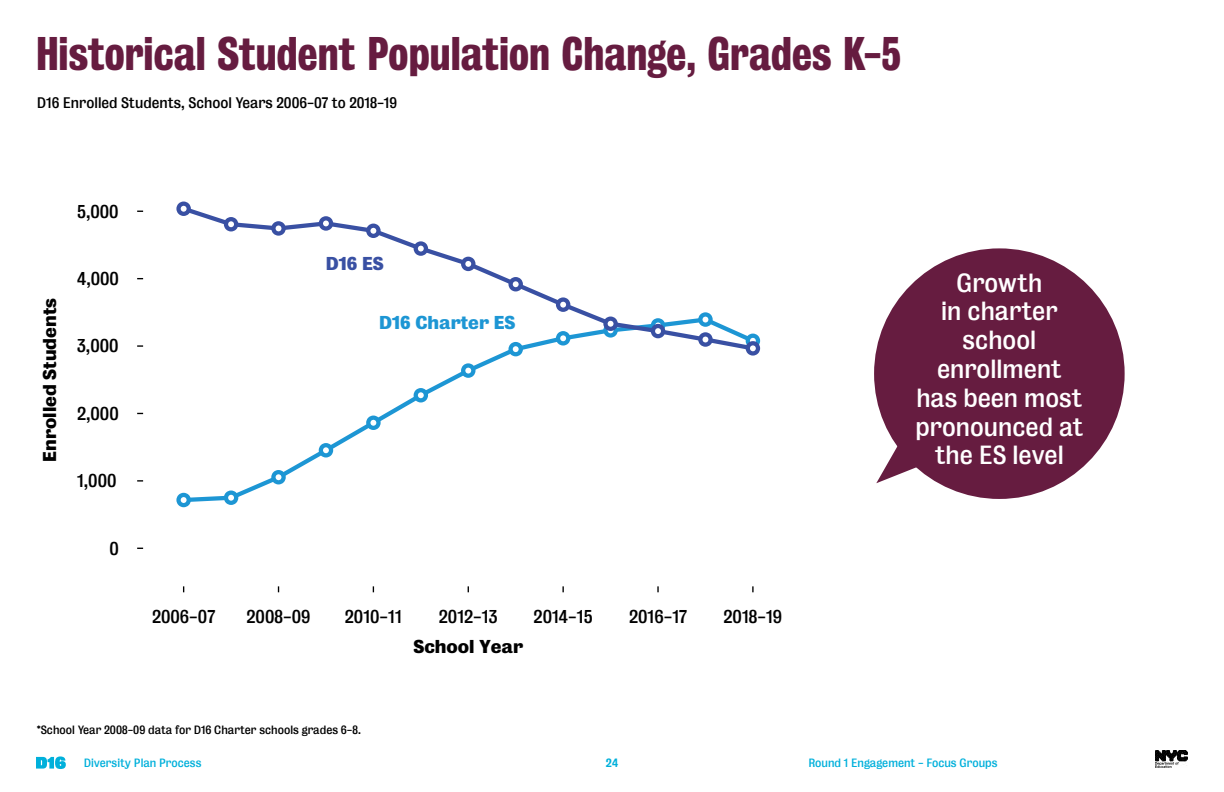
<style>
.page{position:relative;width:1224px;height:792px;background:#fff}
.page>*{position:absolute;margin:0;border:0;box-sizing:border-box;transform-origin:0 0}
.t1{font:700 43px "Bureau Grot Cond";color:#661c40}
.t2{font:24px/28.8px "Bureau Grot";color:#fff;text-align:center}
.t3{font:17px "Bureau Grot";color:#000}
.t4{font:700 17px "Bureau Grot";color:#000}
.t5{font:700 17px "Bureau Grot";color:#1d96d4}
.t6{font:700 17px "Bureau Grot";color:#3950a3}
.t7{font:14px "Bureau Grot";color:#000}
.t8{font:11px "Bureau Grot";color:#000}
.t9{font:11px "Bureau Grot";color:#00b0db}
.t10{font:500 11px "Bureau Grot";color:#00b0db}
</style>
<div class="page">
<img style="left:1155px;top:750px;width:33px;height:18px">
<svg style="left:36px;top:756px;width:30px;height:13px"></svg>
<svg style="left:562px;top:586px;width:2px;height:6px"></svg>
<svg style="left:657px;top:586px;width:2px;height:6px"></svg>
<svg style="left:752px;top:586px;width:2px;height:6px"></svg>
<svg style="left:137px;top:480px;width:6px;height:2px"></svg>
<svg style="left:137px;top:345px;width:6px;height:2px"></svg>
<svg style="left:194px;top:353px;width:311px;height:149px"></svg>
<svg style="left:176px;top:492px;width:18px;height:16px"></svg>
<svg style="left:221px;top:487px;width:21px;height:18px"></svg>
<svg style="left:268px;top:467px;width:21px;height:21px"></svg>
<svg style="left:315px;top:440px;width:22px;height:21px"></svg>
<svg style="left:363px;top:412px;width:21px;height:21px"></svg>
<svg style="left:410px;top:385px;width:21px;height:21px"></svg>
<svg style="left:458px;top:360px;width:21px;height:21px"></svg>
<svg style="left:505px;top:353px;width:17px;height:4px"></svg>
<svg style="left:194px;top:210px;width:548px;height:143px"></svg>
<svg style="left:176px;top:201px;width:18px;height:15px"></svg>
<svg style="left:221px;top:214px;width:21px;height:21px"></svg>
<svg style="left:268px;top:218px;width:21px;height:21px"></svg>
<svg style="left:315px;top:213px;width:22px;height:21px"></svg>
<svg style="left:363px;top:220px;width:21px;height:21px"></svg>
<svg style="left:410px;top:238px;width:21px;height:21px"></svg>
<svg style="left:458px;top:253px;width:21px;height:21px"></svg>
<svg style="left:505px;top:274px;width:21px;height:21px"></svg>
<svg style="left:553px;top:294px;width:21px;height:21px"></svg>
<svg style="left:600px;top:313px;width:21px;height:28px"></svg>
<svg style="left:647px;top:315px;width:22px;height:27px"></svg>
<svg style="left:695px;top:309px;width:21px;height:41px"></svg>
<svg style="left:742px;top:333px;width:19px;height:23px"></svg>
<div style="left:874px;top:248px;width:251px;height:251px;background:#661c40;border-radius:50%"></div>
<svg style="left:876px;top:439px;width:46px;height:44px"></svg>
<h1 class="t1" style="left:36px;top:29px;width:867px">Historical Student Population Change, Grades K-5</h1>
<p class="t7" style="left:37px;top:95px;width:362px">D16 Enrolled Students, School Years 2006-07 to 2018-19</p>
<p class="t4" style="left:39px;top:462px;width:165px;rotate:-90deg">Enrolled Students</p>
<p class="t3" style="left:77px;top:201px;width:43px">5,000</p>
<p class="t3" style="left:77px;top:269px;width:44px">4,000</p>
<p class="t3" style="left:77px;top:336px;width:43px">3,000</p>
<p class="t3" style="left:77px;top:403px;width:43px">2,000</p>
<p class="t3" style="left:77px;top:471px;width:41px">1,000</p>
<p class="t3" style="left:109px;top:538px;width:11px">0</p>
<p class="t6" style="left:326px;top:253px;width:60px">D16 ES</p>
<p class="t5" style="left:379px;top:312px;width:138px">D16 Charter ES</p>
<p class="t3" style="left:152px;top:606px;width:65px">2006-07</p>
<p class="t3" style="left:247px;top:606px;width:65px">2008-09</p>
<p class="t3" style="left:345px;top:606px;width:58px">2010-11</p>
<p class="t3" style="left:439px;top:606px;width:60px">2012-13</p>
<p class="t3" style="left:534px;top:606px;width:61px">2014-15</p>
<p class="t3" style="left:629px;top:606px;width:59px">2016-17</p>
<p class="t3" style="left:724px;top:606px;width:60px">2018-19</p>
<p class="t4" style="left:413px;top:636px;width:111px">School Year</p>
<p class="t8" style="left:37px;top:723px;width:326px">*School Year 2008-09 data for D16 Charter schools grades 6-8.</p>
<h2 class="t2" style="left:916px;top:268px;width:169px">Growth<br>in charter school enrollment has been most pronounced at the ES level</h2>
<p class="t9" style="left:84px;top:756px;width:119px">Diversity Plan Process</p>
<p class="t10" style="left:606px;top:757px;width:14px">24</p>
<p class="t9" style="left:808px;top:756px;width:191px">Round 1 Engagement - Focus Groups</p>
</div>
